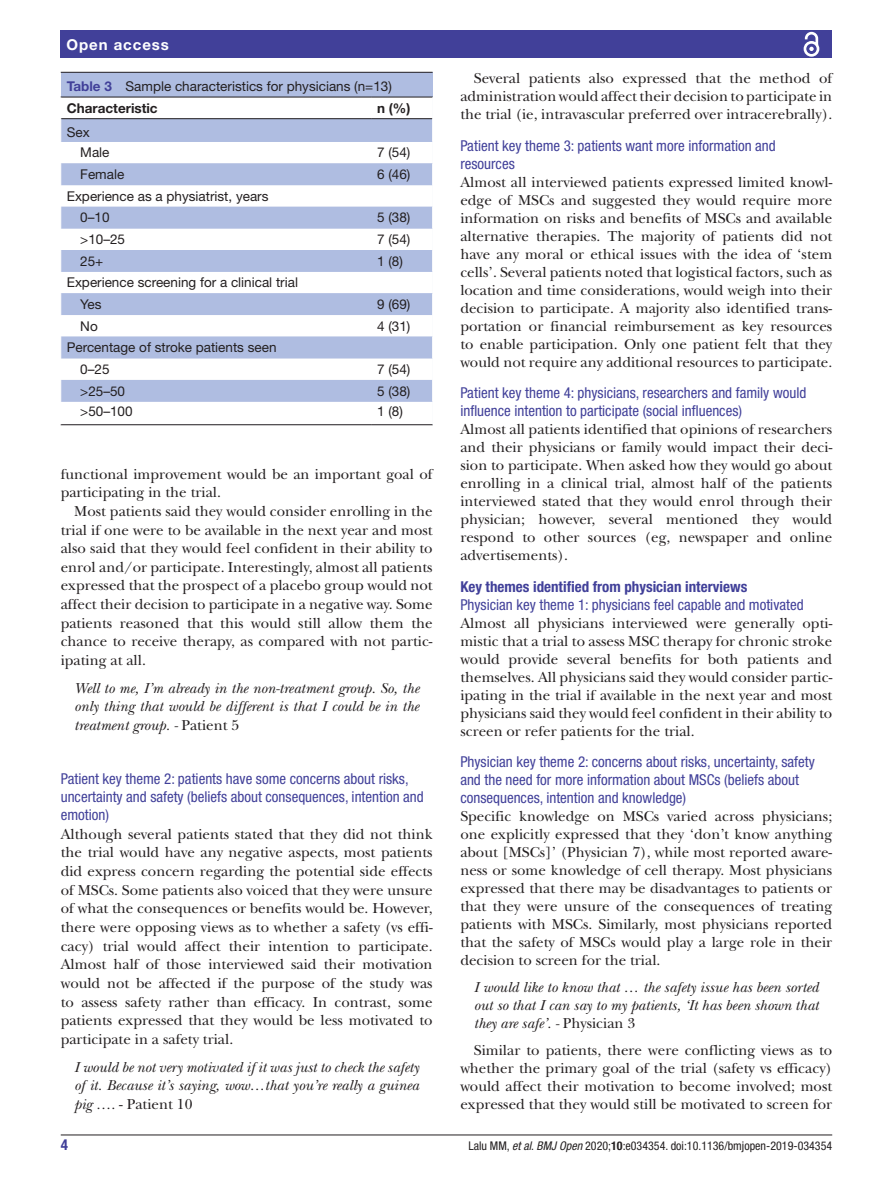
<style>
.page{position:relative;width:893px;height:1191px;background:#fff}
.page>*{position:absolute;margin:0;border:0;box-sizing:border-box;transform-origin:0 0}
.t1{font:15px/18px "New Baskerville";color:#231f20;text-align:justify}
.t2{font:condensed 15px/18px "Helvetica Neue LT Std";color:#414099}
.t3{font:italic 15px/18.6px "New Baskerville";color:#231f20;text-align:justify}
.t4{font:700 condensed 15px "Helvetica Neue LT Std";color:#414099}
.t5{font:700 15px "Helvetica Neue LT Std";letter-spacing:.065em;color:#fff}
.t6{font:13.5px/21.6px "Helvetica Neue LT Std";color:#231f20}
.t7{font:700 13.5px "Helvetica Neue LT Std";color:#231f20}
.t8{font:condensed 12px "Helvetica Neue LT Std";color:#231f20}
.s1{font-weight:700;color:#414099}
.s2{font-weight:700}
.s3{font-style:normal}
.s4{font-style:italic}
</style>
<div class="page">
<hr style="left:61px;top:1134px;width:771px;height:1px;background:#231f20">
<div style="left:61px;top:31px;width:771px;height:27px;background:#414099"></div>
<svg style="left:803px;top:31px;width:17px;height:26px"></svg>
<div style="left:61px;top:73px;width:372px;height:352px;background:#afbde1"></div>
<hr style="left:61px;top:72px;width:372px;height:1px;background:#231f20">
<div style="left:61px;top:98px;width:371px;height:326px;background:#fff"></div>
<svg style="left:61px;top:119px;width:371px;height:282px"></svg>
<hr style="left:61px;top:97px;width:310px;height:1px;background:#231f20">
<hr style="left:61px;top:118px;width:310px;height:1px;background:#231f20">
<hr style="left:371px;top:97px;width:62px;height:1px;background:#231f20">
<hr style="left:371px;top:118px;width:61px;height:1px;background:#231f20">
<hr style="left:61px;top:424px;width:310px;height:1px;background:#231f20">
<hr style="left:371px;top:424px;width:62px;height:1px;background:#231f20">
<svg style="left:432px;top:97px;width:1px;height:327px"></svg>
<p class="t5" style="left:66px;top:35px;width:104px">Open access</p>
<p class="t6" style="left:67px;top:75px;width:327px;line-height:22px"><span class="s1">Table 3</span> Sample characteristics for physicians (n=13)<br><span class="s2">Characteristic</span></p>
<p class="t7" style="left:377px;top:99px;width:35px">n (%)</p>
<p class="t6" style="left:80px;top:122px;width:31px;line-height:20.1px;text-indent:-14px">Sex<br>Male</p>
<p class="t6" style="left:377px;top:142px;width:35px">7 (54)</p>
<p class="t6" style="left:80px;top:163px;width:46px">Female</p>
<p class="t6" style="left:377px;top:163px;width:35px">6 (46)</p>
<p class="t6" style="left:80px;top:185px;width:190px;text-indent:-14px">Experience as a physiatrist, years<br>0–10</p>
<p class="t6" style="left:377px;top:207px;width:35px">5 (38)</p>
<p class="t6" style="left:80px;top:228px;width:46px">&gt;10–25</p>
<p class="t6" style="left:377px;top:228px;width:35px">7 (54)</p>
<p class="t6" style="left:80px;top:250px;width:25px">25+</p>
<p class="t6" style="left:377px;top:250px;width:27px">1 (8)</p>
<p class="t6" style="left:80px;top:271px;width:219px;text-indent:-14px">Experience screening for a clinical trial<br>Yes</p>
<p class="t6" style="left:377px;top:293px;width:35px">9 (69)</p>
<p class="t6" style="left:80px;top:315px;width:19px">No</p>
<p class="t6" style="left:377px;top:315px;width:35px">4 (31)</p>
<p class="t6" style="left:80px;top:336px;width:198px;text-indent:-14px">Percentage of stroke patients seen<br>0–25</p>
<p class="t6" style="left:377px;top:358px;width:35px">7 (54)</p>
<p class="t6" style="left:80px;top:380px;width:46px">&gt;25–50</p>
<p class="t6" style="left:377px;top:380px;width:35px">5 (38)</p>
<p class="t6" style="left:80px;top:400px;width:54px">&gt;50–100</p>
<p class="t6" style="left:377px;top:400px;width:27px">1 (8)</p>
<p class="t1" style="left:61px;top:464px;width:373px;line-height:18.6px">functional improvement would be an important goal of participating in the trial.</p>
<p class="t1" style="left:61px;top:502px;width:373px;line-height:18.6px;text-indent:14px">Most patients said they would consider enrolling in the trial if one were to be available in the next year and most also said that they would feel confident in their ability to enrol and/or participate. Interestingly, almost all patients expressed that the prospect of a placebo group would not affect their decision to participate in a negative way. Some patients reasoned that this would still allow them the chance to receive therapy, as compared with not partic&shy;ipating at all.</p>
<p class="t3" style="left:74px;top:678px;width:346px">Well to me, I’m already in the non-treatment group. So, the only thing that would be different is that I could be in the treatment group. - <span class="s3">Patient 5</span></p>
<p class="t2" style="left:61px;top:769px;width:365px">Patient key theme 2: patients have some concerns about risks, uncertainty and safety (beliefs about consequences, intention and emotion)</p>
<p class="t1" style="left:61px;top:824px;width:373px;line-height:18.6px">Although several patients stated that they did not think the trial would have any negative aspects, most patients did express concern regarding the potential side effects of MSCs. Some patients also voiced that they were unsure of what the consequences or benefits would be. However, there were opposing views as to whether a safety (vs effi&shy;cacy) trial would affect their intention to participate.<br>Almost half of those interviewed said their motivation would not be affected if the purpose of the study was to assess safety rather than efficacy. In contrast, some patients expressed that they would be less motivated to participate in a safety trial.</p>
<p class="t3" style="left:74px;top:1057px;width:346px">I would be not very motivated if it was just to check the safety of it. Because it’s saying, wow…that you’re really a guinea pig …. <span class="s3">- Patient 10</span></p>
<p class="t1" style="left:460px;top:69px;width:373px;text-indent:13px">Several patients also expressed that the method of administration would affect their decision to participate in the trial (ie, intravascular preferred over intracerebrally).</p>
<p class="t2" style="left:460px;top:136px;width:317px">Patient key theme 3: patients want more information and resources</p>
<p class="t1" style="left:460px;top:173px;width:373px">Almost all interviewed patients expressed limited knowl&shy;edge of MSCs and suggested they would require more information on risks and benefits of MSCs and available alternative therapies. The majority of patients did not have any moral or ethical issues with the idea of ‘stem cells’. Several patients noted that logistical factors, such as location and time considerations, would weigh into their decision to participate. A majority also identified trans&shy;portation or financial reimbursement as key resources to enable participation. Only one patient felt that they would not require any additional resources to participate.</p>
<p class="t2" style="left:460px;top:384px;width:347px">Patient key theme 4: physicians, researchers and family would influence intention to participate (social influences)</p>
<p class="t1" style="left:460px;top:420px;width:373px">Almost all patients identified that opinions of researchers and their physicians or family would impact their deci&shy;sion to participate. When asked how they would go about enrolling in a clinical trial, almost half of the patients interviewed stated that they would enrol through their physician; however, several mentioned they would respond to other sources (eg, newspaper and online advertisements).</p>
<p class="t4" style="left:460px;top:577px;width:288px">Key themes identified from physician interviews</p>
<p class="t2" style="left:460px;top:595px;width:345px">Physician key theme 1: physicians feel capable and motivated</p>
<p class="t1" style="left:460px;top:614px;width:373px">Almost all physicians interviewed were generally opti&shy;mistic that a trial to assess MSC therapy for chronic stroke would provide several benefits for both patients and themselves. All physicians said they would consider partic&shy;ipating in the trial if available in the next year and most physicians said they would feel confident in their ability to screen or refer patients for the trial.</p>
<p class="t2" style="left:460px;top:753px;width:356px">Physician key theme 2: concerns about risks, uncertainty, safety and the need for more information about MSCs (beliefs about consequences, intention and knowledge)</p>
<p class="t1" style="left:460px;top:807px;width:373px">Specific knowledge on MSCs varied across physicians; one explicitly expressed that they ‘don’t know anything about [MSCs]’ (Physician 7), while most reported aware&shy;ness or some knowledge of cell therapy. Most physicians expressed that there may be disadvantages to patients or that they were unsure of the consequences of treating patients with MSCs. Similarly, most physicians reported that the safety of MSCs would play a large role in their decision to screen for the trial.</p>
<p class="t3" style="left:474px;top:978px;width:346px;line-height:18px">I would like to know that … the safety issue has been sorted out so that I can say to my patients, ‘It has been shown that they are safe’. - <span class="s3">Physician 3</span></p>
<p class="t1" style="left:460px;top:1041px;width:373px;text-indent:14px">Similar to patients, there were conflicting views as to whether the primary goal of the trial (safety vs efficacy) would affect their motivation to become involved; most expressed that they would still be motivated to screen for</p>
<p class="t4" style="left:61px;top:1135px;width:9px">4</p>
<p class="t8" style="left:468px;top:1138px;width:365px">Lalu MM, <span class="s4">et al</span>. <span class="s4">BMJ Open</span> 2020;<span class="s2">10</span>:e034354. doi:10.1136/bmjopen-2019-034354</p>
</div>
